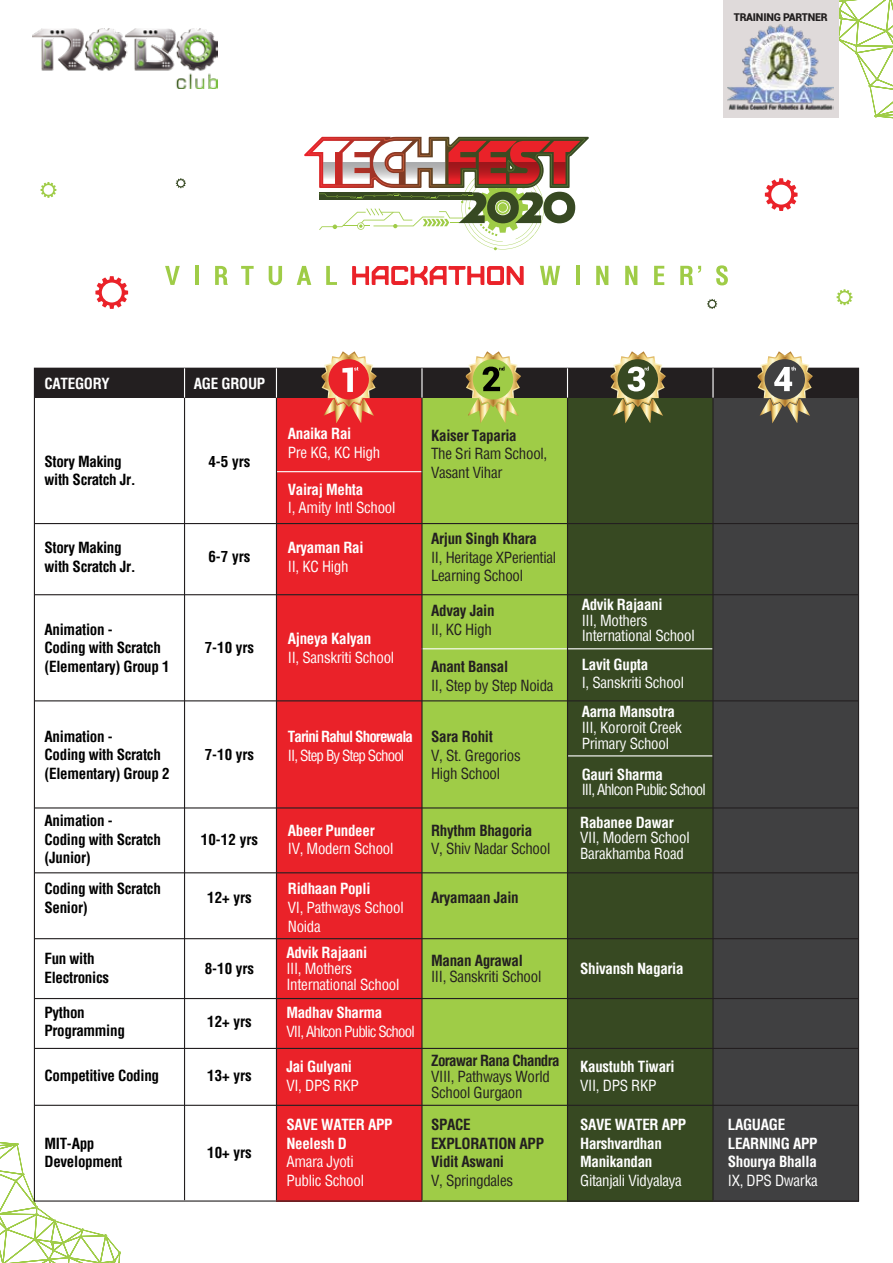
<style>
.page{position:relative;width:893px;height:1263px;background:#fff}
.page>*{position:absolute;margin:0;border:0;box-sizing:border-box;transform-origin:0 0}
.t1{font:700 condensed 15px/18.6px "Helvetica";letter-spacing:-.02em;color:#000}
.t2{font:condensed 15px/15.6px "Helvetica";letter-spacing:-.02em;color:#fff}
.t3{font:700 condensed 15px/18.6px "Helvetica";letter-spacing:-.02em;color:#fff}
.t4{font:condensed 15px/18.6px "Helvetica";letter-spacing:-.02em;color:#231f20}
.t5{font:700 condensed 15px/18.6px "Helvetica";letter-spacing:-.02em;color:#231f20}
.t6{font:condensed 15px "Helvetica";letter-spacing:-.06em;color:#fff}
.t7{font:700 condensed 15px "Helvetica";letter-spacing:-.06em;color:#fff}
.t8{font:700 condensed 15px "Helvetica";letter-spacing:-.04em;color:#231f20}
.t9{font:900 10.8px "Roboto";letter-spacing:-.02em;color:#221f1f}
</style>
<div class="page">
<svg style="left:33px;top:619px;width:243px;height:301px"></svg>
<svg style="left:0;top:1139px;width:121px;height:124px"></svg>
<svg style="left:838px;top:0;width:55px;height:119px"></svg>
<img style="left:33px;top:29px;width:185px;height:59px">
<div style="left:723px;top:0;width:115px;height:118px;background:#dfdada"></div>
<img style="left:728px;top:24px;width:106px;height:86px">
<svg style="left:304px;top:137px;width:285px;height:113px"></svg>
<svg style="left:319px;top:162px;width:251px;height:17px;background:#ab6e67"></svg>
<svg style="left:352px;top:265px;width:172px;height:20px"></svg>
<svg style="left:165px;top:266px;width:15px;height:19px"></svg>
<hr style="left:195px;top:266px;width:4px;height:19px;background:#9fcc47">
<svg style="left:215px;top:266px;width:13px;height:19px"></svg>
<svg style="left:241px;top:266px;width:13px;height:19px"></svg>
<svg style="left:269px;top:266px;width:13px;height:19px"></svg>
<svg style="left:297px;top:266px;width:14px;height:19px"></svg>
<svg style="left:326px;top:266px;width:11px;height:19px"></svg>
<svg style="left:540px;top:266px;width:20px;height:19px"></svg>
<hr style="left:576px;top:266px;width:3px;height:19px;background:#9fcc47">
<svg style="left:596px;top:266px;width:12px;height:19px"></svg>
<svg style="left:625px;top:266px;width:12px;height:19px"></svg>
<svg style="left:654px;top:266px;width:10px;height:19px"></svg>
<svg style="left:680px;top:266px;width:21px;height:19px"></svg>
<svg style="left:716px;top:265px;width:12px;height:20px"></svg>
<svg style="left:765px;top:178px;width:32px;height:33px"></svg>
<svg style="left:837px;top:289px;width:15px;height:16px"></svg>
<svg style="left:707px;top:299px;width:10px;height:10px"></svg>
<svg style="left:95px;top:276px;width:33px;height:33px"></svg>
<svg style="left:41px;top:182px;width:15px;height:16px"></svg>
<svg style="left:176px;top:178px;width:10px;height:10px"></svg>
<div style="left:276px;top:368px;width:146px;height:833px;background:#ea2229"></div>
<div style="left:422px;top:368px;width:145px;height:833px;background:#9fcc47"></div>
<div style="left:567px;top:368px;width:146px;height:833px;background:#374922"></div>
<div style="left:713px;top:368px;width:145px;height:833px;background:#404041"></div>
<div style="left:34px;top:368px;width:824px;height:29px;background:#231f20"></div>
<svg style="left:321px;top:351px;width:56px;height:72px"></svg>
<svg style="left:466px;top:351px;width:55px;height:72px"></svg>
<svg style="left:610px;top:351px;width:56px;height:72px"></svg>
<svg style="left:757px;top:351px;width:56px;height:72px"></svg>
<hr style="left:34px;top:523px;width:824px;height:1px;background:#231f20">
<hr style="left:34px;top:594px;width:824px;height:1px;background:#231f20">
<hr style="left:34px;top:700px;width:824px;height:1px;background:#231f20">
<hr style="left:276px;top:471px;width:146px;height:1px;background:#fff">
<hr style="left:184px;top:368px;width:1px;height:832px;background:#231f20">
<hr style="left:184px;top:368px;width:1px;height:30px;background:#fff">
<hr style="left:422px;top:648px;width:291px;height:1px;background:#fff">
<hr style="left:34px;top:807px;width:824px;height:1px;background:#231f20">
<hr style="left:34px;top:872px;width:824px;height:1px;background:#231f20">
<hr style="left:34px;top:938px;width:824px;height:1px;background:#231f20">
<hr style="left:34px;top:998px;width:824px;height:1px;background:#231f20">
<hr style="left:34px;top:1105px;width:824px;height:1px;background:#231f20">
<hr style="left:567px;top:755px;width:146px;height:1px;background:#fff">
<hr style="left:34px;top:1048px;width:824px;height:1px;background:#231f20">
<hr style="left:421px;top:368px;width:2px;height:832px;background:#231f20">
<hr style="left:421px;top:368px;width:2px;height:30px;background:#fff">
<hr style="left:567px;top:368px;width:1px;height:832px;background:#231f20">
<hr style="left:567px;top:368px;width:1px;height:30px;background:#fff">
<hr style="left:712px;top:368px;width:2px;height:832px;background:#231f20">
<hr style="left:712px;top:368px;width:2px;height:30px;background:#fff">
<hr style="left:276px;top:368px;width:1px;height:832px;background:#231f20">
<hr style="left:276px;top:368px;width:1px;height:30px;background:#fff">
<p class="t9" style="left:734px;top:9px;width:95px">TRAINING PARTNER</p>
<p class="t3" style="left:45px;top:374px;width:67px">CATEGORY</p>
<p class="t3" style="left:194px;top:374px;width:73px">AGE GROUP</p>
<p class="t1" style="left:45px;top:452px;width:93px">Story Making with Scratch Jr.</p>
<p class="t1" style="left:208px;top:452px;width:44px">4-5 yrs</p>
<p class="t1" style="left:45px;top:538px;width:93px">Story Making with Scratch Jr.</p>
<p class="t1" style="left:45px;top:620px;width:127px">Animation -<br>Coding with Scratch (Elementary) Group 1</p>
<p class="t1" style="left:208px;top:548px;width:44px">6-7 yrs</p>
<p class="t1" style="left:205px;top:638px;width:51px">7-10 yrs</p>
<p class="t3" style="left:288px;top:424px;width:65px">Anaika Rai</p>
<p class="t2" style="left:288px;top:444px;width:94px">Pre KG, KC High</p>
<p class="t3" style="left:288px;top:480px;width:77px">Vairaj Mehta</p>
<p class="t2" style="left:288px;top:500px;width:109px">I, Amity Intl School</p>
<p class="t3" style="left:288px;top:538px;width:77px">Aryaman Rai</p>
<p class="t2" style="left:288px;top:558px;width:62px">II, KC High</p>
<p class="t3" style="left:288px;top:629px;width:85px">Ajneya Kalyan</p>
<p class="t2" style="left:288px;top:649px;width:108px">II, Sanskriti School</p>
<p class="t5" style="left:431px;top:426px;width:87px">Kaiser Taparia</p>
<p class="t4" style="left:431px;top:444px;width:118px">The Sri Ram School,<br>Vasant Vihar</p>
<p class="t5" style="left:431px;top:529px;width:108px">Arjun Singh Khara</p>
<p class="t4" style="left:431px;top:548px;width:127px">II, Heritage XPeriential<br>Learning School</p>
<p class="t5" style="left:431px;top:601px;width:65px">Advay Jain</p>
<p class="t4" style="left:431px;top:620px;width:62px">II, KC High</p>
<p class="t5" style="left:431px;top:657px;width:79px">Anant Bansal</p>
<p class="t4" style="left:431px;top:676px;width:124px">II, Step by Step Noida</p>
<p class="t1" style="left:45px;top:727px;width:127px">Animation -<br>Coding with Scratch (Elementary) Group 2</p>
<p class="t5" style="left:431px;top:727px;width:63px">Sara Rohit</p>
<p class="t7" style="left:288px;top:726px;width:127px">Tarini Rahul Shorewala</p>
<p class="t6" style="left:288px;top:745px;width:118px">II, Step By Step School</p>
<p class="t4" style="left:431px;top:745px;width:91px">V, St. Gregorios<br>High School</p>
<p class="t1" style="left:205px;top:745px;width:51px">7-10 yrs</p>
<p class="t1" style="left:45px;top:811px;width:118px">Animation -<br>Coding with Scratch (Junior)</p>
<p class="t1" style="left:45px;top:879px;width:118px">Coding with Scratch<br>Senior)</p>
<p class="t1" style="left:45px;top:950px;width:66px">Fun with<br>Electronics</p>
<p class="t1" style="left:45px;top:1003px;width:82px">Python<br>Programming</p>
<p class="t1" style="left:45px;top:1066px;width:116px">Competitive Coding</p>
<p class="t1" style="left:45px;top:1134px;width:79px">MIT-App<br>Development</p>
<p class="t1" style="left:201px;top:830px;width:59px">10-12 yrs</p>
<p class="t1" style="left:207px;top:889px;width:46px">12+ yrs</p>
<p class="t1" style="left:205px;top:959px;width:51px">8-10 yrs</p>
<p class="t1" style="left:207px;top:1012px;width:46px">12+ yrs</p>
<p class="t1" style="left:207px;top:1066px;width:46px">13+ yrs</p>
<p class="t1" style="left:207px;top:1143px;width:46px">10+ yrs</p>
<p class="t3" style="left:288px;top:821px;width:88px">Abeer Pundeer</p>
<p class="t2" style="left:288px;top:841px;width:107px">IV, Modern School</p>
<p class="t3" style="left:288px;top:879px;width:84px">Ridhaan Popli</p>
<p class="t2" style="left:288px;top:898px;width:117px;line-height:18.6px">VI, Pathways School<br>Noida</p>
<p class="t3" style="left:286px;top:943px;width:82px">Advik Rajaani</p>
<p class="t2" style="left:286px;top:960px;width:115px">III, Mothers<br>International School</p>
<p class="t3" style="left:286px;top:1003px;width:97px">Madhav Sharma</p>
<p class="t6" style="left:286px;top:1021px;width:130px">VII, Ahlcon Public School</p>
<p class="t3" style="left:286px;top:1057px;width:67px">Jai Gulyani</p>
<p class="t2" style="left:286px;top:1077px;width:74px">VI, DPS RKP</p>
<p class="t3" style="left:286px;top:1115px;width:108px">SAVE WATER APP<br>Neelesh D</p>
<p class="t2" style="left:286px;top:1152px;width:79px;line-height:18.6px">Amara Jyoti<br>Public School</p>
<p class="t5" style="left:431px;top:821px;width:103px">Rhythm Bhagoria</p>
<p class="t4" style="left:431px;top:839px;width:121px">V, Shiv Nadar School</p>
<p class="t5" style="left:431px;top:889px;width:89px">Aryamaan Jain</p>
<p class="t5" style="left:431px;top:951px;width:93px">Manan Agrawal</p>
<p class="t4" style="left:431px;top:967px;width:112px">III, Sanskriti School</p>
<p class="t8" style="left:431px;top:1051px;width:130px">Zorawar Rana Chandra</p>
<p class="t4" style="left:431px;top:1068px;width:120px;line-height:15.6px">VIII, Pathways World<br>School Gurgaon</p>
<p class="t5" style="left:431px;top:1115px;width:114px">SPACE<br>EXPLORATION APP<br>Vidit Aswani</p>
<p class="t4" style="left:431px;top:1171px;width:83px">V, Springdales</p>
<p class="t3" style="left:582px;top:595px;width:82px">Advik Rajaani</p>
<p class="t2" style="left:582px;top:612px;width:115px">III, Mothers<br>International School</p>
<p class="t3" style="left:582px;top:655px;width:68px">Lavit Gupta</p>
<p class="t2" style="left:582px;top:675px;width:104px">I, Sanskriti School</p>
<p class="t3" style="left:582px;top:702px;width:95px">Aarna Mansotra</p>
<p class="t2" style="left:582px;top:719px;width:102px">III, Kororoit Creek<br>Primary School</p>
<p class="t3" style="left:582px;top:765px;width:83px">Gauri Sharma</p>
<p class="t6" style="left:582px;top:780px;width:126px">III, Ahlcon Public School</p>
<p class="t3" style="left:580px;top:813px;width:95px">Rabanee Dawar</p>
<p class="t2" style="left:580px;top:830px;width:111px">VII, Modern School<br>Barakhamba Road</p>
<p class="t3" style="left:580px;top:959px;width:105px">Shivansh Nagaria</p>
<p class="t3" style="left:580px;top:1057px;width:96px">Kaustubh Tiwari</p>
<p class="t2" style="left:580px;top:1077px;width:78px">VII, DPS RKP</p>
<p class="t3" style="left:580px;top:1115px;width:108px">SAVE WATER APP<br>Harshvardhan<br>Manikandan</p>
<p class="t2" style="left:580px;top:1172px;width:103px">Gitanjali Vidyalaya</p>
<p class="t3" style="left:728px;top:1115px;width:91px">LAGUAGE<br>LEARNING APP<br>Shourya Bhalla</p>
<p class="t2" style="left:728px;top:1172px;width:91px">IX, DPS Dwarka</p>
</div>
